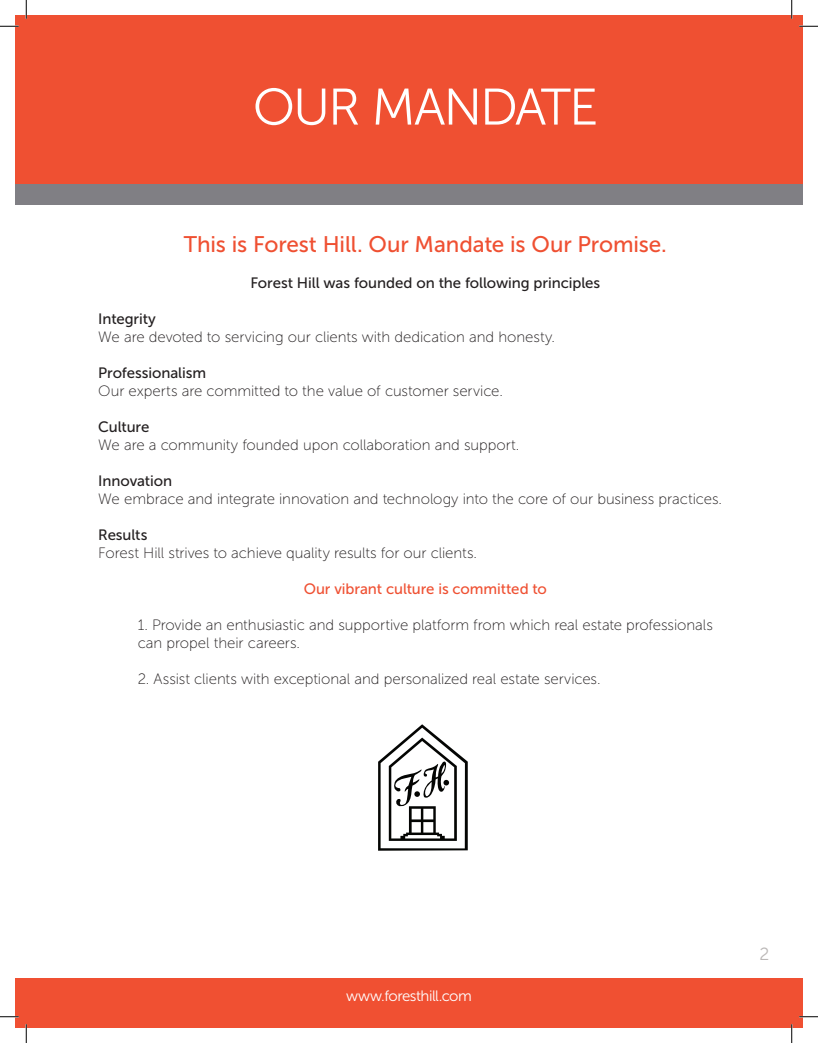
<style>
.page{position:relative;width:818px;height:1043px;background:#fff}
.page>*{position:absolute;margin:0;border:0;box-sizing:border-box;transform-origin:0 0}
.t1{font:51.25px "Museo Sans 300";letter-spacing:-.04em;color:#fff}
.t2{font:22.5px "Museo Sans 500";letter-spacing:-.005em;color:#ef5032}
.t3{font:17.5px "Museo Sans 300";color:#bbb8b7}
.t4{font:15px/18px "Museo Sans 100";letter-spacing:-.005em;color:#231f20}
.t5{font:15px "Museo Sans 500";letter-spacing:-.005em;color:#231f20}
.t6{font:15px "Museo Sans 500";letter-spacing:-.005em;color:#ef5032}
.t7{font:15px "Museo Sans 300";letter-spacing:-.03em;color:#fff}
</style>
<div class="page">
<div style="left:15px;top:978px;width:787px;height:50px;background:#f05032"></div>
<div style="left:15px;top:15px;width:787px;height:172px;background:#ef5032"></div>
<div style="left:15px;top:184px;width:787px;height:21px;background:#807f84"></div>
<svg style="left:378px;top:724px;width:89px;height:126px"></svg>
<svg style="left:0;top:25px;width:19px;height:2px"></svg>
<svg style="left:799px;top:25px;width:19px;height:2px"></svg>
<svg style="left:0;top:1016px;width:19px;height:1px"></svg>
<svg style="left:799px;top:1015px;width:19px;height:2px"></svg>
<svg style="left:25px;top:0;width:2px;height:19px"></svg>
<svg style="left:25px;top:1024px;width:2px;height:18px"></svg>
<svg style="left:791px;top:0;width:1px;height:19px"></svg>
<svg style="left:791px;top:1024px;width:1px;height:18px"></svg>
<h1 class="t1" style="left:253px;top:79px;width:347px">OUR MANDATE</h1>
<h2 class="t2" style="left:184px;top:232px;width:484px">This is Forest Hill. Our Mandate is Our Promise.</h2>
<p class="t5" style="left:250px;top:274px;width:351px">Forest Hill was founded on the following principles</p>
<p class="t5" style="left:98px;top:310px;width:59px">Integrity</p>
<p class="t4" style="left:98px;top:328px;width:458px">We are devoted to servicing our clients with dedication and honesty.</p>
<p class="t5" style="left:98px;top:364px;width:109px">Professionalism</p>
<p class="t4" style="left:98px;top:382px;width:406px">Our experts are committed to the value of customer service.</p>
<p class="t5" style="left:98px;top:418px;width:53px">Culture</p>
<p class="t4" style="left:98px;top:436px;width:422px">We are a community founded upon collaboration and support.</p>
<p class="t5" style="left:98px;top:472px;width:75px">Innovation</p>
<p class="t4" style="left:98px;top:490px;width:625px">We embrace and integrate innovation and technology into the core of our business practices.</p>
<p class="t5" style="left:98px;top:526px;width:51px">Results</p>
<p class="t4" style="left:98px;top:544px;width:380px">Forest Hill strives to achieve quality results for our clients.</p>
<p class="t6" style="left:303px;top:580px;width:245px">Our vibrant culture is committed to</p>
<p class="t4" style="left:138px;top:616px;width:576px">1. Provide an enthusiastic and supportive platform from which real estate professionals can propel their careers.</p>
<p class="t4" style="left:138px;top:670px;width:464px">2. Assist clients with exceptional and personalized real estate services.</p>
<p class="t7" style="left:346px;top:987px;width:127px">www.foresthill.com</p>
<p class="t3" style="left:759px;top:944px;width:11px">2</p>
</div>
